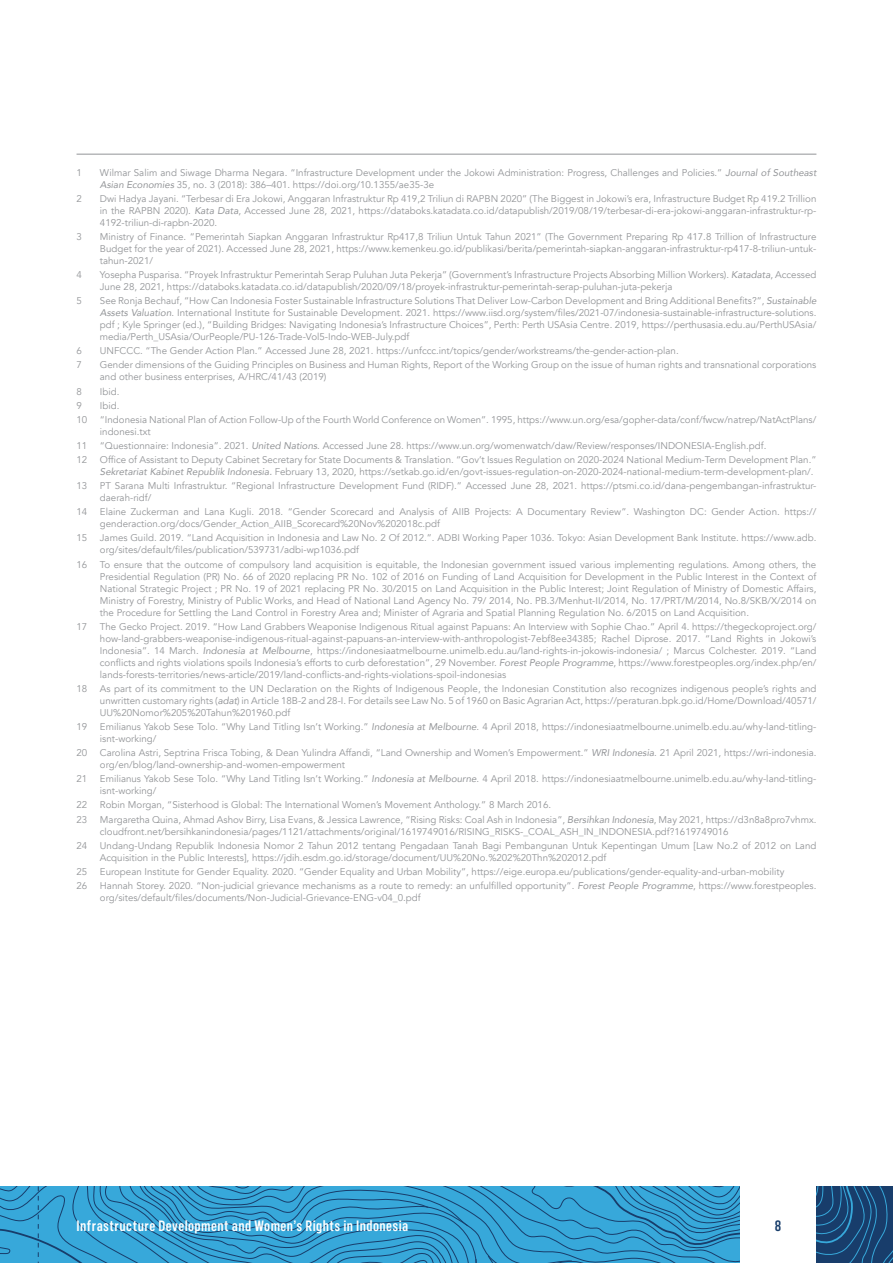
<style>
.page{position:relative;width:893px;height:1263px;background:#fff}
.page>*{position:absolute;margin:0;border:0;box-sizing:border-box;transform-origin:0 0}
.t1{font:700 15px "Marsden Cm Semi";letter-spacing:.03em;color:#fff}
.t2{font:700 15px "Marsden Cm Semi";color:#183d6b}
.t3{font:9.75px/12px "Avenir";color:#939598}
.s1{font-style:italic}
</style>
<div class="page">
<hr style="left:77px;top:154px;width:739px;height:1px;background:#939598">
<svg style="left:0;top:1186px;width:740px;height:77px;background:#329acb"></svg>
<svg style="left:816px;top:1186px;width:77px;height:77px;background:#1b4978"></svg>
<p class="t3" style="left:77px;top:166px;width:7px">1</p>
<p class="t3" style="left:100px;top:166px;width:718px">Wilmar Salim and Siwage Dharma Negara. “Infrastructure Development under the Jokowi Administration: Progress, Challenges and Policies.” <span class="s1">Journal of Southeast<br>Asian Economies</span> 35, no. 3 (2018): 386–401. https://doi.org/10.1355/ae35-3e</p>
<p class="t3" style="left:77px;top:193px;width:7px">2</p>
<p class="t3" style="left:100px;top:193px;width:718px;text-align:justify">Dwi Hadya Jayani. “Terbesar di Era Jokowi, Anggaran Infrastruktur Rp 419,2 Triliun di RAPBN 2020” (The Biggest in Jokowi’s era, Infrastructure Budget Rp 419.2 Trillion in the RAPBN 2020). <span class="s1">Kata Data</span>, Accessed June 28, 2021, https://databoks.katadata.co.id/datapublish/2019/08/19/terbesar-di-era-jokowi-anggaran-infrastruktur-rp-4192-triliun-di-rapbn-2020.</p>
<p class="t3" style="left:77px;top:231px;width:7px">3</p>
<p class="t3" style="left:100px;top:231px;width:718px;text-align:justify">Ministry of Finance. “Pemerintah Siapkan Anggaran Infrastruktur Rp417,8 Triliun Untuk Tahun 2021” (The Government Preparing Rp 417.8 Trillion of Infrastructure Budget for the year of 2021). Accessed June 28, 2021, https://www.kemenkeu.go.id/publikasi/berita/pemerintah-siapkan-anggaran-infrastruktur-rp417-8-triliun-untuk&shy;tahun-2021/</p>
<p class="t3" style="left:77px;top:269px;width:7px">4</p>
<p class="t3" style="left:100px;top:269px;width:718px">Yosepha Pusparisa. “Proyek Infrastruktur Pemerintah Serap Puluhan Juta Pekerja” (Government’s Infrastructure Projects Absorbing Million Workers). <span class="s1">Katadata</span>, Accessed<br>June 28, 2021, https://databoks.katadata.co.id/datapublish/2020/09/18/proyek-infrastruktur-pemerintah-serap-puluhan-juta-pekerja</p>
<p class="t3" style="left:77px;top:295px;width:7px">5</p>
<p class="t3" style="left:100px;top:295px;width:718px;text-align:justify">See Ronja Bechauf, “How Can Indonesia Foster Sustainable Infrastructure Solutions That Deliver Low-Carbon Development and Bring Additional Benefits?”, <span class="s1">Sustainable Assets Valuation</span>. International Institute for Sustainable Development. 2021. https://www.iisd.org/system/files/2021-07/indonesia-sustainable-infrastructure-solutions. pdf ; Kyle Springer (ed.), “Building Bridges: Navigating Indonesia’s Infrastructure Choices”, Perth: Perth USAsia Centre. 2019, https://perthusasia.edu.au/PerthUSAsia/ media/Perth_USAsia/OurPeople/PU-126-Trade-Vol5-Indo-WEB-July.pdf</p>
<p class="t3" style="left:77px;top:345px;width:7px">6</p>
<p class="t3" style="left:100px;top:345px;width:580px">UNFCCC. “The Gender Action Plan.” Accessed June 28, 2021. https://unfccc.int/topics/gender/workstreams/the-gender-action-plan.</p>
<p class="t3" style="left:77px;top:359px;width:7px">7</p>
<p class="t3" style="left:100px;top:359px;width:718px">Gender dimensions of the Guiding Principles on Business and Human Rights, Report of the Working Group on the issue of human rights and transnational corporations and other business enterprises, A/HRC/41/43 (2019)</p>
<p class="t3" style="left:77px;top:385px;width:7px">8</p>
<p class="t3" style="left:100px;top:385px;width:21px">Ibid.</p>
<p class="t3" style="left:77px;top:399px;width:7px">9</p>
<p class="t3" style="left:100px;top:399px;width:21px">Ibid.</p>
<p class="t3" style="left:77px;top:414px;width:12px">10</p>
<p class="t3" style="left:100px;top:414px;width:718px">“Indonesia National Plan of Action Follow-Up of the Fourth World Conference on Women”. 1995, https://www.un.org/esa/gopher-data/conf/fwcw/natrep/NatActPlans/ indonesi.txt</p>
<p class="t3" style="left:77px;top:440px;width:12px">11</p>
<p class="t3" style="left:100px;top:440px;width:668px">“Questionnaire: Indonesia”. 2021. <span class="s1">United Nations</span>. Accessed June 28. https://www.un.org/womenwatch/daw/Review/responses/INDONESIA-English.pdf.</p>
<p class="t3" style="left:77px;top:454px;width:12px">12</p>
<p class="t3" style="left:100px;top:454px;width:718px">Office of Assistant to Deputy Cabinet Secretary for State Documents &amp; Translation. “Gov’t Issues Regulation on 2020-2024 National Medium-Term Development Plan.”<br><span class="s1">Sekretariat Kabinet Republik Indonesia.</span> February 13, 2020, https://setkab.go.id/en/govt-issues-regulation-on-2020-2024-national-medium-term-development-plan/.</p>
<p class="t3" style="left:77px;top:480px;width:12px">13</p>
<p class="t3" style="left:100px;top:480px;width:718px">PT Sarana Multi Infrastruktur. “Regional Infrastructure Development Fund (RIDF).” Accessed June 28, 2021. https://ptsmi.co.id/dana-pengembangan-infrastruktur&shy;daerah-ridf/</p>
<p class="t3" style="left:77px;top:506px;width:12px">14</p>
<p class="t3" style="left:100px;top:506px;width:718px">Elaine Zuckerman and Lana Kugli. 2018. “Gender Scorecard and Analysis of AIIB Projects: A Documentary Review”. Washington DC: Gender Action. https:// genderaction.org/docs/Gender_Action_AIIB_Scorecard%20Nov%202018c.pdf</p>
<p class="t3" style="left:77px;top:532px;width:12px">15</p>
<p class="t3" style="left:100px;top:532px;width:718px">James Guild. 2019. “Land Acquisition in Indonesia and Law No. 2 Of 2012.”. ADBI Working Paper 1036. Tokyo: Asian Development Bank Institute. https://www.adb. org/sites/default/files/publication/539731/adbi-wp1036.pdf</p>
<p class="t3" style="left:77px;top:558px;width:12px">16</p>
<p class="t3" style="left:100px;top:558px;width:718px;text-align:justify">To ensure that the outcome of compulsory land acquisition is equitable, the Indonesian government issued various implementing regulations. Among others, the Presidential Regulation (PR) No. 66 of 2020 replacing PR No. 102 of 2016 on Funding of Land Acquisition for Development in the Public Interest in the Context of National Strategic Project ; PR No. 19 of 2021 replacing PR No. 30/2015 on Land Acquisition in the Public Interest; Joint Regulation of Ministry of Domestic Affairs, Ministry of Forestry, Ministry of Public Works, and Head of National Land Agency No. 79/ 2014, No. PB.3/Menhut-II/2014, No. 17/PRT/M/2014, No.8/SKB/X/2014 on the Procedure for Settling the Land Control in Forestry Area and; Minister of Agraria and Spatial Planning Regulation No. 6/2015 on Land Acquisition.</p>
<p class="t3" style="left:77px;top:620px;width:12px">17</p>
<p class="t3" style="left:100px;top:620px;width:718px;text-align:justify">The Gecko Project. 2019. “How Land Grabbers Weaponise Indigenous Ritual against Papuans: An Interview with Sophie Chao.” April 4. https://thegeckoproject.org/ how-land-grabbers-weaponise-indigenous-ritual-against-papuans-an-interview-with-anthropologist-7ebf8ee34385; Rachel Diprose. 2017. “Land Rights in Jokowi’s Indonesia”. 14 March. <span class="s1">Indonesia at Melbourne</span>, https://indonesiaatmelbourne.unimelb.edu.au/land-rights-in-jokowis-indonesia/ ; Marcus Colchester. 2019. “Land conflicts and rights violations spoils Indonesia’s efforts to curb deforestation”, 29 November. <span class="s1">Forest People Programme</span>, https://www.forestpeoples.org/index.php/en/ lands-forests-territories/news-article/2019/land-conflicts-and-rights-violations-spoil-indonesias</p>
<p class="t3" style="left:77px;top:683px;width:12px">18</p>
<p class="t3" style="left:100px;top:683px;width:718px;text-align:justify">As part of its commitment to the UN Declaration on the Rights of Indigenous People, the Indonesian Constitution also recognizes indigenous people’s rights and unwritten customary rights (<span class="s1">adat</span>) in Article 18B-2 and 28-I. For details see Law No. 5 of 1960 on Basic Agrarian Act, https://peraturan.bpk.go.id/Home/Download/40571/ UU%20Nomor%205%20Tahun%201960.pdf</p>
<p class="t3" style="left:77px;top:721px;width:12px">19</p>
<p class="t3" style="left:100px;top:721px;width:718px">Emilianus Yakob Sese Tolo. “Why Land Titling Isn’t Working.” <span class="s1">Indonesia at Melbourne</span>. 4 April 2018, https://indonesiaatmelbourne.unimelb.edu.au/why-land-titling&shy;isnt-working/</p>
<p class="t3" style="left:77px;top:747px;width:12px">20</p>
<p class="t3" style="left:100px;top:747px;width:718px">Carolina Astri, Septrina Frisca Tobing, &amp; Dean Yulindra Affandi, “Land Ownership and Women’s Empowerment.” <span class="s1">WRI Indonesia</span>. 21 April 2021, https://wri-indonesia. org/en/blog/land-ownership-and-women-empowerment</p>
<p class="t3" style="left:77px;top:773px;width:12px">21</p>
<p class="t3" style="left:100px;top:773px;width:718px">Emilianus Yakob Sese Tolo. “Why Land Titling Isn’t Working.” <span class="s1">Indonesia at Melbourne</span>. 4 April 2018. https://indonesiaatmelbourne.unimelb.edu.au/why-land-titling&shy;isnt-working/</p>
<p class="t3" style="left:77px;top:799px;width:12px">22</p>
<p class="t3" style="left:100px;top:799px;width:453px">Robin Morgan, “Sisterhood is Global: The International Women’s Movement Anthology.” 8 March 2016.</p>
<p class="t3" style="left:77px;top:813px;width:12px">23</p>
<p class="t3" style="left:100px;top:813px;width:718px">Margaretha Quina, Ahmad Ashov Birry, Lisa Evans, &amp; Jessica Lawrence, “Rising Risks: Coal Ash in Indonesia”, <span class="s1">Bersihkan Indonesia</span>, May 2021, https://d3n8a8pro7vhmx. cloudfront.net/bersihkanindonesia/pages/1121/attachments/original/1619749016/RISING_RISKS-_COAL_ASH_IN_INDONESIA.pdf?1619749016</p>
<p class="t3" style="left:77px;top:839px;width:12px">24</p>
<p class="t3" style="left:100px;top:839px;width:718px">Undang-Undang Republik Indonesia Nomor 2 Tahun 2012 tentang Pengadaan Tanah Bagi Pembangunan Untuk Kepentingan Umum [Law No.2 of 2012 on Land<br>Acquisition in the Public Interests], https://jdih.esdm.go.id/storage/document/UU%20No.%202%20Thn%202012.pdf</p>
<p class="t3" style="left:77px;top:866px;width:12px">25</p>
<p class="t3" style="left:100px;top:866px;width:686px">European Institute for Gender Equality. 2020. “Gender Equality and Urban Mobility”, https://eige.europa.eu/publications/gender-equality-and-urban-mobility</p>
<p class="t3" style="left:77px;top:880px;width:12px">26</p>
<p class="t3" style="left:100px;top:880px;width:718px">Hannah Storey. 2020. “Non-judicial grievance mechanisms as a route to remedy: an unfulfilled opportunity”. <span class="s1">Forest People Programme</span>, https://www.forestpeoples. org/sites/default/files/documents/Non-Judicial-Grievance-ENG-v04_0.pdf</p>
<h1 class="t1" style="left:77px;top:1218px;width:333px">Infrastructure Development and Women’s Rights in Indonesia</h1>
<h1 class="t2" style="left:775px;top:1218px;width:8px">8</h1>
</div>
